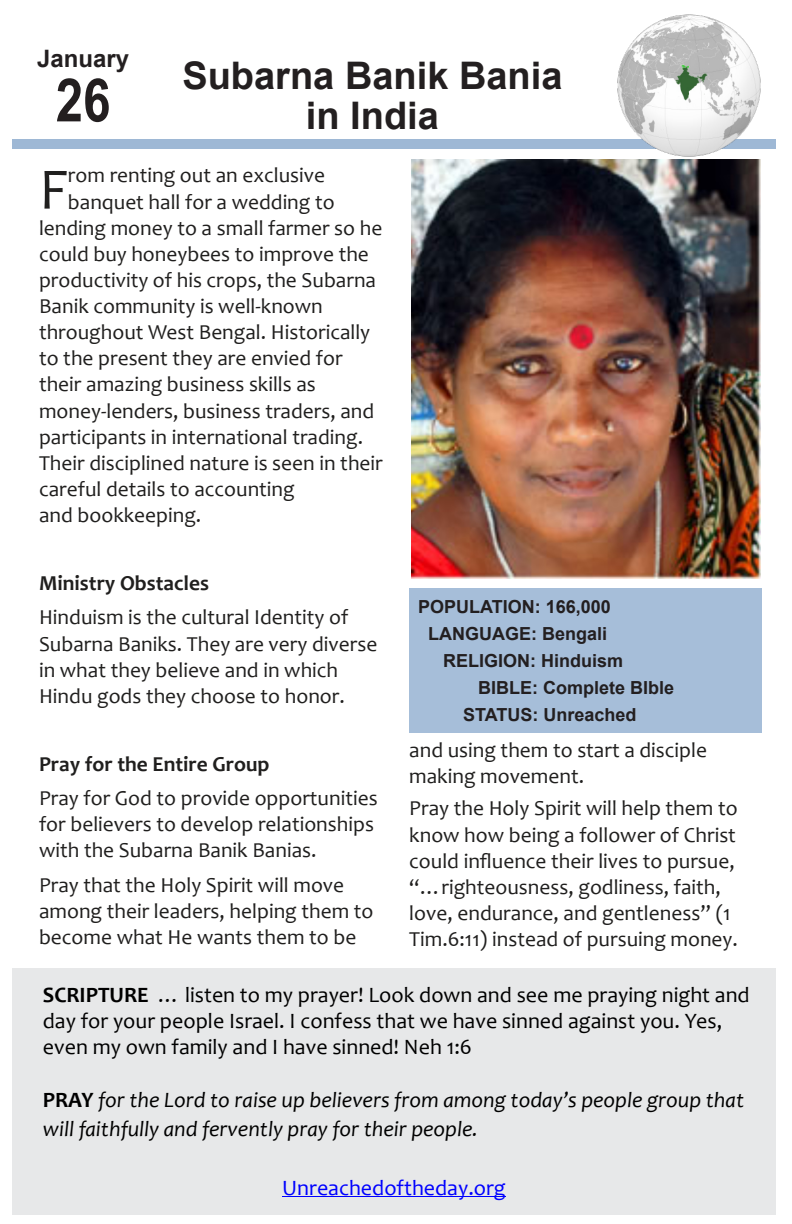
<style>
.page{position:relative;width:792px;height:1224px;background:#fff}
.page>*{position:absolute;margin:0;border:0;box-sizing:border-box;transform-origin:0 0}
.t1{font:700 60px "Arial Narrow";color:#231f20}
.t2{font:59.2px "Candara";color:#201f1e}
.t3{font:700 38px/39.2px "Arial";color:#231f20;text-align:center}
.t4{font:700 24px "Arial";color:#231f20}
.t5{font:22px/26px "Candara";color:#000}
.t6{font:italic 22px/29px "Candara";color:#000}
.t7{font:22px "Candara";color:#00f}
.t8{font:21.4px/26.2px "Candara";color:#201f1e}
.t9{font:700 21.4px "Candara";color:#201f1e}
.t10{font:700 18px "Arial";color:#231f20}
.s1{font-weight:700}
.s2{font-weight:700;font-style:normal}
</style>
<div class="page">
<div style="left:12px;top:968px;width:764px;height:247px;background:#e7e8e9"></div>
<div style="left:12px;top:139px;width:764px;height:9px;background:#9eb8d5"></div>
<div style="left:409px;top:588px;width:353px;height:145px;background:#a6bed9"></div>
<hr style="left:282px;top:1197px;width:224px;height:1px;background:#00f">
<img style="left:412px;top:160px;width:349px;height:418px">
<img style="left:617px;top:14px;width:143px;height:143px">
<p class="t4" style="left:37px;top:50px;width:94px">January</p>
<h1 class="t1" style="left:56px;top:78px;width:56px">26</h1>
<h3 class="t3" style="left:182px;top:60px;width:382px">Subarna Banik Bania in India</h3>
<h2 class="t2" style="left:39px;top:166px;width:30px">F</h2>
<p class="t8" style="left:68px;top:165px;width:259px">rom renting out an exclusive</p>
<p class="t8" style="left:68px;top:191px;width:268px">banquet hall for a wedding to</p>
<p class="t8" style="left:39px;top:217px;width:345px">lending money to a small farmer so he</p>
<p class="t8" style="left:39px;top:243px;width:331px">could buy honeybees to improve the</p>
<p class="t8" style="left:39px;top:269px;width:339px">productivity of his crops, the Subarna</p>
<p class="t8" style="left:39px;top:295px;width:285px">Banik community is well-known</p>
<p class="t8" style="left:39px;top:321px;width:333px">throughout West Bengal. Historically</p>
<p class="t8" style="left:39px;top:347px;width:305px">to the present they are envied for</p>
<p class="t8" style="left:39px;top:374px;width:278px">their amazing business skills as</p>
<p class="t8" style="left:39px;top:400px;width:337px">money-lenders, business traders, and</p>
<p class="t8" style="left:39px;top:426px;width:326px">participants in international trading.</p>
<p class="t8" style="left:39px;top:452px;width:345px">Their disciplined nature is seen in their</p>
<p class="t8" style="left:39px;top:478px;width:257px">careful details to accounting</p>
<p class="t8" style="left:39px;top:504px;width:164px">and bookkeeping.</p>
<p class="t9" style="left:39px;top:575px;width:172px">Ministry Obstacles</p>
<p class="t8" style="left:39px;top:607px;width:340px">Hinduism is the cultural Identity of Subarna Baniks. They are very diverse in what they believe and in which Hindu gods they choose to honor.</p>
<p class="t10" style="left:418px;top:600px;width:194px">POPULATION: 166,000</p>
<p class="t10" style="left:428px;top:627px;width:181px">LANGUAGE: Bengali</p>
<p class="t10" style="left:443px;top:654px;width:181px">RELIGION: Hinduism</p>
<p class="t10" style="left:478px;top:681px;width:198px">BIBLE: Complete BIble</p>
<p class="t10" style="left:463px;top:708px;width:175px">STATUS: Unreached</p>
<p class="t8" style="left:409px;top:739px;width:299px">and using them to start a disciple making movement.</p>
<p class="t8" style="left:409px;top:798px;width:330px">Pray the Holy Spirit will help them to know how being a follower of Christ could influence their lives to pursue, “…righteousness, godliness, faith, love, endurance, and gentleness” (1<br>Tim.6:11) instead of pursuing money.</p>
<p class="t5" style="left:43px;top:984px;width:708px"><span class="s1">SCRIPTURE</span> … listen to my prayer! Look down and see me praying night and day for your people Israel. I confess that we have sinned against you. Yes, even my own family and I have sinned! Neh 1:6</p>
<p class="t6" style="left:43px;top:1088px;width:703px"><span class="s2">PRAY</span> for the Lord to raise up believers from among today’s people group that will faithfully and fervently pray for their people.</p>
<p class="t7" style="left:282px;top:1180px;width:225px">Unreachedoftheday.org</p>
<p class="t9" style="left:39px;top:756px;width:232px">Pray for the Entire Group</p>
<p class="t8" style="left:39px;top:787px;width:340px">Pray for God to provide opportunities for believers to develop relationships with the Subarna Banik Banias.</p>
<p class="t8" style="left:39px;top:874px;width:336px">Pray that the Holy Spirit will move among their leaders, helping them to become what He wants them to be</p>
</div>
